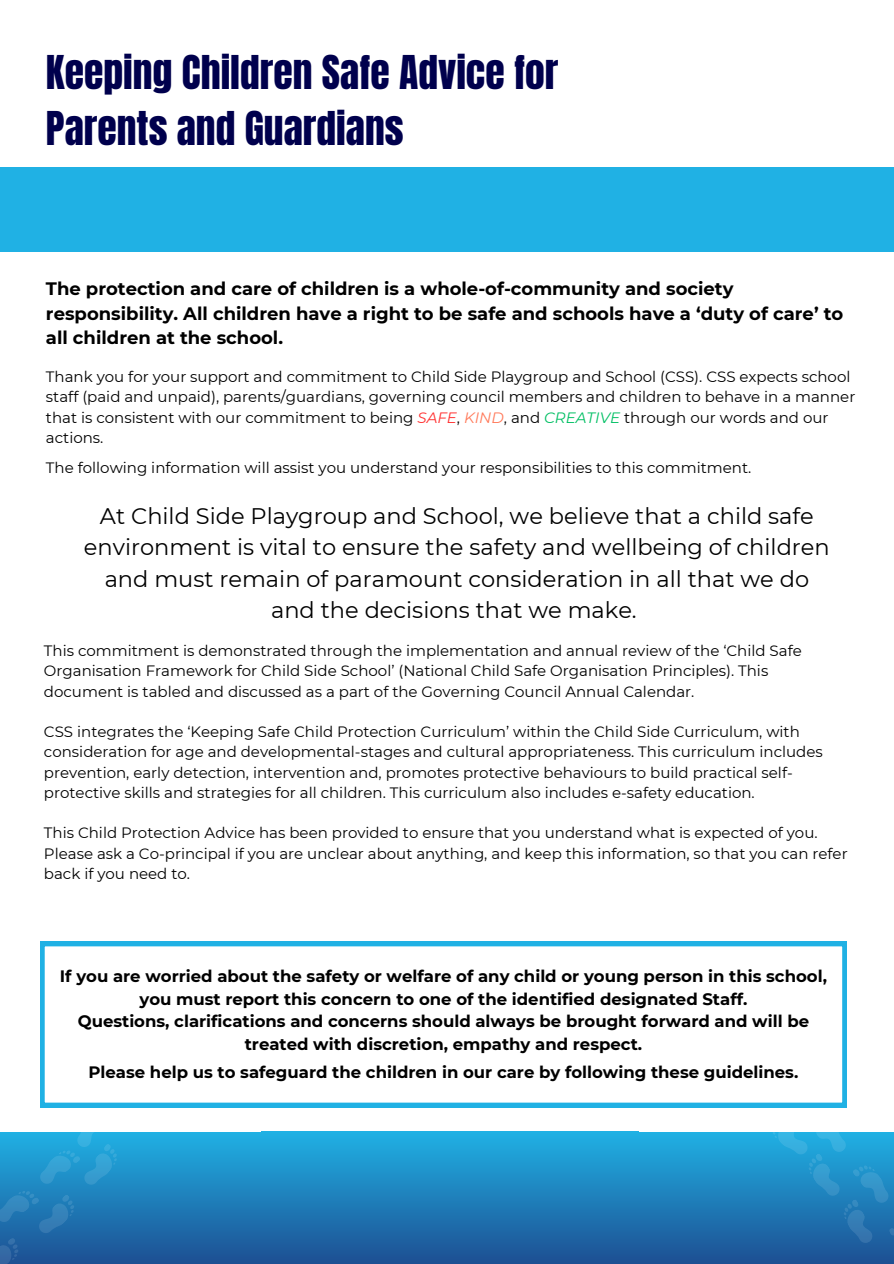
<style>
.page{position:relative;width:894px;height:1264px;background:#fff}
.page>*{position:absolute;margin:0;border:0;box-sizing:border-box;transform-origin:0 0}
.t1{font:39.6px/55.5px "Anton";color:#00004d}
.t2{font:22.5px/31.5px "Montserrat";color:#000;text-align:center}
.t3{font:700 18px/24.8px "Montserrat";color:#000}
.t4{font:700 16.5px/22.5px "Montserrat";color:#000;text-align:center}
.t5{font:15px/20.2px "Montserrat";color:#000}
.s1{font-style:italic;color:#ff3131}
.s2{font-style:italic;color:#ff7a5a}
.s3{font-style:italic;color:#00bf63}
</style>
<div class="page">
<div style="left:0;top:167px;width:893px;height:85px;background:#20b1e4"></div>
<div style="left:0;top:1131px;width:893px;height:132px;background:linear-gradient(to bottom,#20b1e4,#1d5194)"></div>
<svg style="left:0;top:1131px;width:122px;height:132px;background:#2383bc"></svg>
<svg style="left:766px;top:1131px;width:127px;height:132px;background:#2382bc"></svg>
<svg style="left:40px;top:941px;width:806px;height:166px"></svg>
<p class="t1" style="left:46px;top:45px;width:514px">Keeping Children Safe Advice for<br>Parents and Guardians</p>
<p class="t3" style="left:46px;top:276px;width:798px">The protection and care of children is a whole-of-community and society responsibility. All children have a right to be safe and schools have a ‘duty of care’ to all children at the school.</p>
<h3 class="t5" style="left:46px;top:366px;width:810px">Thank you for your support and commitment to Child Side Playgroup and School (CSS). CSS expects school staff (paid and unpaid), parents/guardians, governing council members and children to behave in a manner that is consistent with our commitment to being <span class="s1">SAFE</span>, <span class="s2">KIND</span>, and <span class="s3">CREATIVE</span> through our words and our actions.</h3>
<h3 class="t5" style="left:46px;top:458px;width:706px">The following information will assist you understand your responsibilities to this commitment.</h3>
<p class="t2" style="left:84px;top:500px;width:747px">At Child Side Playgroup and School, we believe that a child safe environment is vital to ensure the safety and wellbeing of children and must remain of paramount consideration in all that we do and the decisions that we make.</p>
<h2 class="t5" style="left:44px;top:640px;width:759px">This commitment is demonstrated through the implementation and annual review of the ‘Child Safe<br>Organisation Framework for Child Side School’ (National Child Safe Organisation Principles). This document is tabled and discussed as a part of the Governing Council Annual Calendar.</h2>
<p class="t5" style="left:44px;top:721px;width:780px">CSS integrates the ‘Keeping Safe Child Protection Curriculum’ within the Child Side Curriculum, with consideration for age and developmental-stages and cultural appropriateness. This curriculum includes prevention, early detection, intervention and, promotes protective behaviours to build practical self&shy;protective skills and strategies for all children. This curriculum also includes e-safety education.</p>
<p class="t5" style="left:44px;top:822px;width:805px">This Child Protection Advice has been provided to ensure that you understand what is expected of you.<br>Please ask a Co-principal if you are unclear about anything, and keep this information, so that you can refer back if you need to.</p>
<h1 class="t4" style="left:60px;top:965px;width:768px">If you are worried about the safety or welfare of any child or young person in this school, you must report this concern to one of the identified designated Staff.<br>Questions, clarifications and concerns should always be brought forward and will be treated with discretion, empathy and respect.</h1>
<h3 class="t4" style="left:88px;top:1060px;width:711px">Please help us to safeguard the children in our care by following these guidelines.</h3>
</div>
